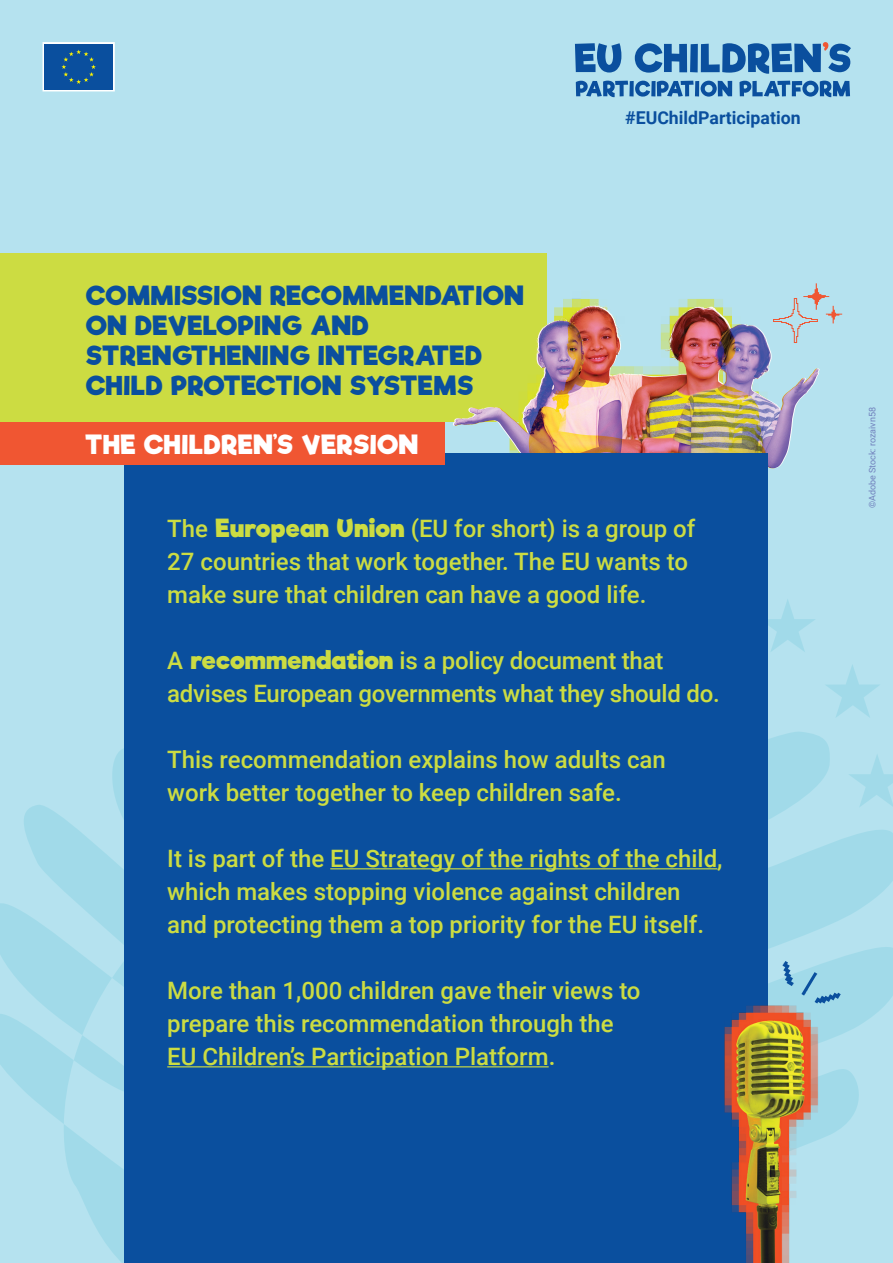
<style>
.page{position:relative;width:893px;height:1263px;background:#b5e2ef}
.page>*{position:absolute;margin:0;border:0;box-sizing:border-box;transform-origin:0 0}
.t1{font:700 25.5px/30.2px "Riffic";color:#0a4f9e}
.t2{font:700 25.5px "Riffic";color:#fff}
.Body_1{font:500 24px/33px "Roboto";color:#ccdc42}
.t3{font:700 17.7px "Roboto";color:#0a4f9e}
.image_copyright{font:9px "Roboto";color:#7080bc}
.s1{font-family:"Riffic";font-weight:700}
</style>
<div class="page">
<svg style="left:768px;top:808px;width:125px;height:325px;fill:#a1dae9"></svg>
<svg style="left:0;top:727px;width:125px;height:536px"></svg>
<svg style="left:768px;top:599px;width:125px;height:209px"></svg>
<svg style="left:575px;top:43px;width:46px;height:30px"></svg>
<svg style="left:635px;top:42px;width:216px;height:32px"></svg>
<svg style="left:576px;top:81px;width:52px;height:16px"></svg>
<div style="left:629px;top:81px;width:5px;height:15px;background:#0a4f9e"></div>
<svg style="left:635px;top:81px;width:15px;height:16px"></svg>
<div style="left:651px;top:81px;width:5px;height:15px;background:#0a4f9e"></div>
<svg style="left:657px;top:81px;width:37px;height:16px"></svg>
<svg style="left:695px;top:81px;width:4px;height:15px"></svg>
<svg style="left:701px;top:81px;width:31px;height:16px"></svg>
<svg style="left:739px;top:81px;width:111px;height:16px"></svg>
<svg style="left:43px;top:42px;width:72px;height:49px;background:#2864a3"></svg>
<div style="left:0;top:254px;width:546px;height:168px;background:#ccdc42"></div>
<img style="left:446px;top:254px;width:374px;height:215px">
<div style="left:125px;top:454px;width:643px;height:809px;background:#0a4f9e"></div>
<hr style="left:330px;top:868px;width:387px;height:1px;background:#ccdc42">
<hr style="left:167px;top:1066px;width:382px;height:1px;background:#ccdc42">
<div style="left:0;top:422px;width:444px;height:43px;background:#f05632"></div>
<svg style="left:783px;top:961px;width:11px;height:25px"></svg>
<svg style="left:801px;top:972px;width:40px;height:31px"></svg>
<img style="left:724px;top:995px;width:109px;height:268px">
<svg style="left:773px;top:283px;width:69px;height:60px"></svg>
<p class="t1" style="left:86px;top:280px;width:440px">COMMISSION RECOMMENDATION<br>ON DEVELOPING AND<br>STRENGTHENING INTEGRATED<br>CHILD PROTECTION SYSTEMS</p>
<p class="t2" style="left:85px;top:429px;width:335px">THE CHILDREN’S VERSION</p>
<p class="t3" style="left:625px;top:106px;width:177px">#EUChildParticipation</p>
<p class="Body_1" style="left:167px;top:511px;width:530px">The <span class="s1">European Union</span> (EU for short) is a group of<br>27 countries that work together. The EU wants to make sure that children can have a good life.</p>
<p class="Body_1" style="left:167px;top:643px;width:554px">A <span class="s1">recommendation</span> is a policy document that advises European governments what they should do.</p>
<p class="Body_1" style="left:167px;top:742px;width:500px">This recommendation explains how adults can work better together to keep children safe.</p>
<p class="Body_1" style="left:167px;top:841px;width:557px">It is part of the EU Strategy of the rights of the child, which makes stopping violence against children and protecting them a top priority for the EU itself.</p>
<p class="Body_1" style="left:167px;top:973px;width:475px">More than 1,000 children gave their views to prepare this recommendation through the<br>EU Children’s Participation Platform.</p>
<p class="image_copyright" style="left:866px;top:508px;width:103px;rotate:-90deg">©Adobe Stock: rozaivn58</p>
</div>
